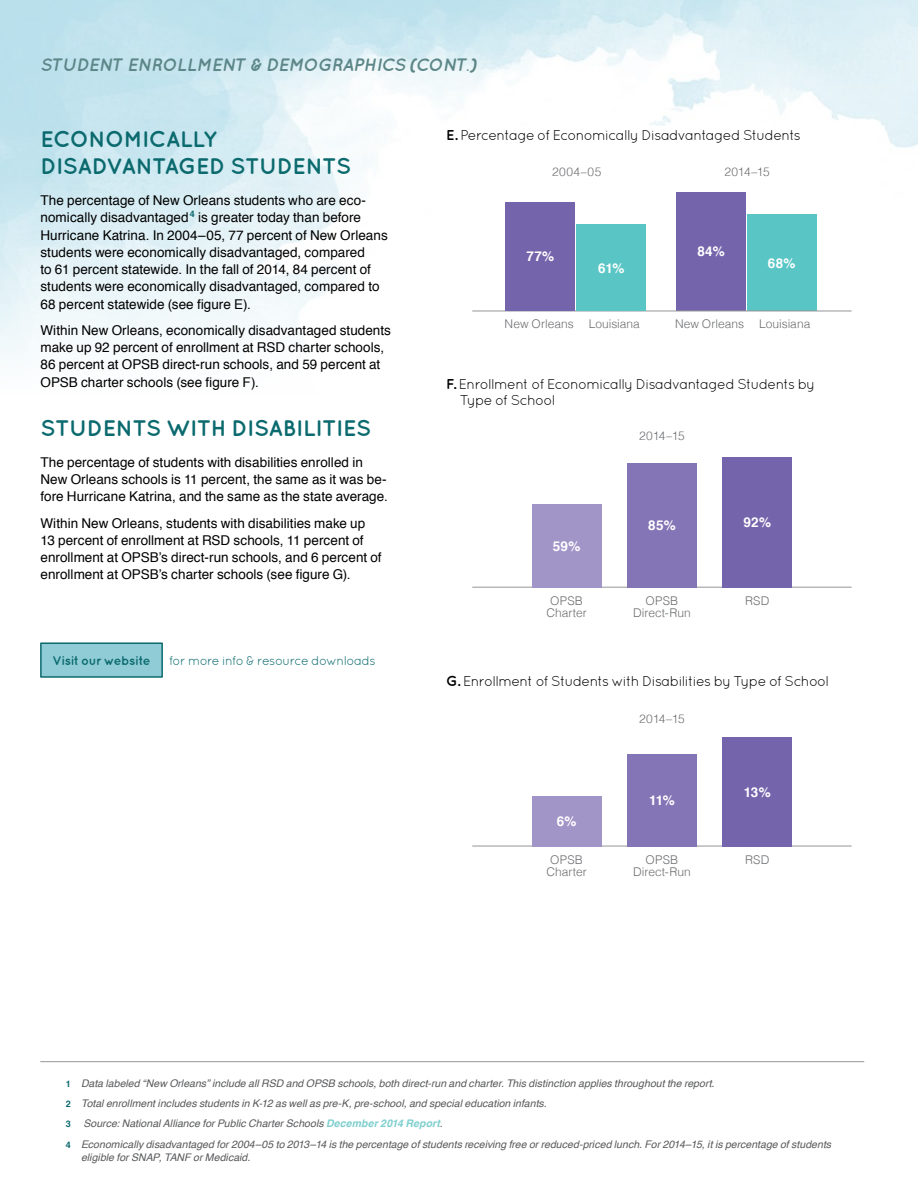
<style>
.page{position:relative;width:918px;height:1188px;background:#fff}
.page>*{position:absolute;margin:0;border:0;box-sizing:border-box;transform-origin:0 0}
.t1{font:700 22.5px/27px "Quicksand";letter-spacing:-.02em;color:#0b6a6e}
.t2{font:italic 700 18px "Quicksand";letter-spacing:-.03em;color:#5c8687}
.t3{font:14.25px/16.5px "Quicksand";letter-spacing:-.05em;color:#000}
.t4{font:13.5px/17.2px "Helvetica";letter-spacing:.005em;color:#000}
.t5{font:700 13.5px "Helvetica";letter-spacing:.02em;color:#fff}
.t6{font:12.75px "Quicksand";letter-spacing:-.045em;color:#0b6a6e}
.t7{font:700 12.75px "Quicksand";letter-spacing:-.035em;color:#0b6a6e}
.t8{font:300 12px/12px "Helvetica";color:#6d6e71;text-align:center}
.t9{font:italic 10.5px/20.2px "Helvetica";letter-spacing:.005em;color:#58595b}
.t10{font:700 9px "Helvetica";color:#0b6a6e}
.s1{font-weight:700}
.s2{font-weight:700;color:#7fcfcf}
</style>
<div class="page">
<div style="left:41px;top:643px;width:121px;height:34px;background:#90ccd6"></div>
<div style="left:40px;top:642px;width:123px;height:36px;border:2px solid #0b6a6e"></div>
<div style="left:747px;top:214px;width:69px;height:97px;background:#59c5c5"></div>
<div style="left:677px;top:192px;width:69px;height:119px;background:#7464ac"></div>
<hr style="left:41px;top:1061px;width:823px;height:1px;background:#939598">
<hr style="left:473px;top:311px;width:378px;height:1px;background:#939598">
<hr style="left:473px;top:587px;width:378px;height:1px;background:#939598">
<hr style="left:473px;top:846px;width:378px;height:1px;background:#939598">
<div style="left:577px;top:224px;width:69px;height:87px;background:#59c5c5"></div>
<div style="left:506px;top:202px;width:69px;height:109px;background:#7464ac"></div>
<div style="left:723px;top:737px;width:69px;height:109px;background:#7464ac"></div>
<div style="left:532px;top:796px;width:69px;height:50px;background:#a195c8"></div>
<div style="left:627px;top:754px;width:70px;height:92px;background:#8475b6"></div>
<div style="left:627px;top:463px;width:70px;height:124px;background:#8475b6"></div>
<div style="left:532px;top:504px;width:69px;height:83px;background:#a195c8"></div>
<div style="left:723px;top:457px;width:69px;height:130px;background:#7464ac"></div>
<h2 class="t2" style="left:40px;top:54px;width:438px">STUDENT ENROLLMENT &amp; DEMOGRAPHICS (CONT.)</h2>
<h1 class="t1" style="left:40px;top:125px;width:312px">ECONOMICALLY<br>DISADVANTAGED STUDENTS</h1>
<p class="t4" style="left:40px;top:192px;width:349px">The percentage of New Orleans students who are eco&shy;nomically disadvantaged<sup>4</sup> is greater today than before Hurricane Katrina. In 2004–05, 77 percent of New Orleans students were economically disadvantaged, compared<br>to 61 percent statewide. In the fall of 2014, 84 percent of students were economically disadvantaged, compared to 68 percent statewide (see figure E).</p>
<p class="t4" style="left:40px;top:322px;width:352px">Within New Orleans, economically disadvantaged students make up 92 percent of enrollment at RSD charter schools, 86 percent at OPSB direct-run schools, and 59 percent at OPSB charter schools (see figure F).</p>
<h1 class="t1" style="left:40px;top:414px;width:332px">STUDENTS WITH DISABILITIES</h1>
<p class="t4" style="left:40px;top:454px;width:349px">The percentage of students with disabilities enrolled in<br>New Orleans schools is 11 percent, the same as it was be&shy;fore Hurricane Katrina, and the same as the state average.</p>
<p class="t4" style="left:40px;top:515px;width:343px">Within New Orleans, students with disabilities make up 13 percent of enrollment at RSD schools, 11 percent of enrollment at OPSB’s direct-run schools, and 6 percent of enrollment at OPSB’s charter schools (see figure G).</p>
<p class="t7" style="left:53px;top:653px;width:100px">Visit our website</p>
<p class="t6" style="left:169px;top:654px;width:209px">for more info &amp; resource downloads</p>
<p class="t3" style="left:446px;top:126px;width:356px"><span class="s1">E.</span> Percentage of Economically Disadvantaged Students</p>
<p class="t8" style="left:552px;top:165px;width:51px">2004–05</p>
<p class="t8" style="left:724px;top:165px;width:47px">2014–15</p>
<p class="t5" style="left:526px;top:246px;width:29px">77%</p>
<p class="t5" style="left:598px;top:257px;width:28px">61%</p>
<p class="t5" style="left:697px;top:241px;width:29px">84%</p>
<p class="t5" style="left:768px;top:252px;width:29px">68%</p>
<p class="t8" style="left:505px;top:317px;width:137px">New Orleans Louisiana</p>
<p class="t8" style="left:675px;top:317px;width:137px">New Orleans Louisiana</p>
<p class="t3" style="left:460px;top:375px;width:357px;text-indent:-13px"><span class="s1">F.</span> Enrollment of Economically Disadvantaged Students by<br>Type of School</p>
<p class="t5" style="left:553px;top:535px;width:29px">59%</p>
<p class="t8" style="left:639px;top:429px;width:47px">2014–15</p>
<p class="t5" style="left:648px;top:515px;width:29px">85%</p>
<p class="t5" style="left:744px;top:512px;width:29px">92%</p>
<p class="t8" style="left:547px;top:594px;width:42px">OPSB<br>Charter</p>
<p class="t8" style="left:745px;top:594px;width:26px">RSD</p>
<p class="t8" style="left:633px;top:594px;width:59px">OPSB<br>Direct-Run</p>
<p class="t3" style="left:446px;top:673px;width:384px"><span class="s1">G.</span> Enrollment of Students with Disabilities by Type of School</p>
<p class="t5" style="left:557px;top:811px;width:21px">6%</p>
<p class="t8" style="left:639px;top:712px;width:47px">2014–15</p>
<p class="t5" style="left:649px;top:790px;width:27px">11%</p>
<p class="t5" style="left:744px;top:781px;width:28px">13%</p>
<p class="t8" style="left:547px;top:853px;width:42px">OPSB<br>Charter</p>
<p class="t8" style="left:745px;top:853px;width:26px">RSD</p>
<p class="t8" style="left:633px;top:853px;width:59px">OPSB<br>Direct-Run</p>
<p class="t10" style="left:66px;top:1076px;width:7px">1</p>
<p class="t10" style="left:66px;top:1097px;width:7px">2</p>
<p class="t10" style="left:66px;top:1117px;width:7px">3</p>
<p class="t10" style="left:66px;top:1137px;width:7px">4</p>
<p class="t9" style="left:81px;top:1073px;width:752px">Data labeled “New Orleans” include all RSD and OPSB schools, both direct-run and charter. This distinction applies throughout the report.<br>Total enrollment includes students in K-12 as well as pre-K, pre-school, and special education infants.<br>Source: National Alliance for Public Charter Schools <span class="s2">December 2014 Report</span>.<br>Economically disadvantaged for 2004–05 to 2013–14 is the percentage of students receiving free or reduced-priced lunch. For 2014–15, it is percentage of students</p>
<p class="t9" style="left:81px;top:1147px;width:171px">eligible for SNAP, TANF or Medicaid.</p>
</div>
